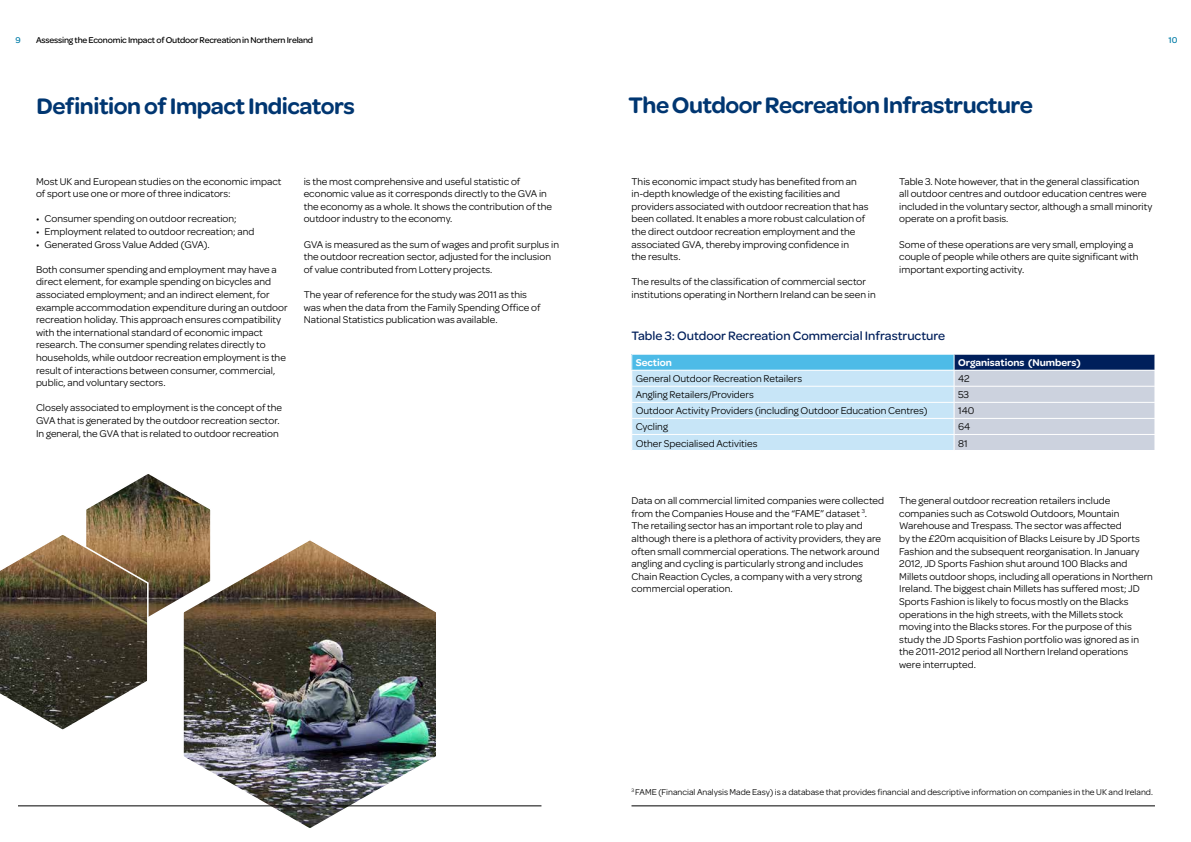
<style>
.page{position:relative;width:1191px;height:842px;background:#fff}
.page>*{position:absolute;margin:0;border:0;box-sizing:border-box;transform-origin:0 0}
.t1{font:600 24px "Omnes";letter-spacing:-.02em;color:#003671}
.t2{font:500 13px "Omnes";color:#001f5b}
.t3{font:10.5px/12.6px "Omnes";color:#000}
.t4{font:600 10.5px "Omnes";color:#fff}
.t5{font:9px "Omnes";color:#000}
.t6{font:500 9px "Omnes";letter-spacing:-.02em;color:#000}
.t7{font:500 9px "Omnes";color:#007ca7}
</style>
<div class="page">
<img style="left:181px;top:540px;width:258px;height:288px">
<svg style="left:0;top:474px;width:213px;height:258px"></svg>
<hr style="left:631px;top:806px;width:524px;height:1px;background:#000">
<svg style="left:631px;top:354px;width:524px;height:96px;background:#b4d1e5"></svg>
<hr style="left:18px;top:806px;width:523px;height:1px;background:#000">
<p class="t7" style="left:15px;top:35px;width:7px">9</p>
<p class="t6" style="left:36px;top:35px;width:279px">Assessing the Economic Impact of Outdoor Recreation in Northern Ireland</p>
<p class="t7" style="left:1168px;top:35px;width:10px">10</p>
<h1 class="t1" style="left:37px;top:92px;width:320px">Definition of Impact Indicators</h1>
<h1 class="t1" style="left:628px;top:92px;width:406px">The Outdoor Recreation Infrastructure</h1>
<p class="t3" style="left:36px;top:175px;width:247px">Most UK and European studies on the economic impact of sport use one or more of three indicators:</p>
<p class="t3" style="left:36px;top:213px;width:202px">• Consumer spending on outdoor recreation;</p>
<p class="t3" style="left:36px;top:225px;width:220px">• Employment related to outdoor recreation; and</p>
<p class="t3" style="left:36px;top:238px;width:175px">• Generated Gross Value Added (GVA).</p>
<p class="t3" style="left:36px;top:263px;width:253px">Both consumer spending and employment may have a direct element, for example spending on bicycles and associated employment; and an indirect element, for example accommodation expenditure during an outdoor recreation holiday. This approach ensures compatibility with the international standard of economic impact research. The consumer spending relates directly to households, while outdoor recreation employment is the result of interactions between consumer, commercial, public, and voluntary sectors.</p>
<p class="t3" style="left:36px;top:402px;width:248px">Closely associated to employment is the concept of the<br>GVA that is generated by the outdoor recreation sector.<br>In general, the GVA that is related to outdoor recreation</p>
<p class="t3" style="left:304px;top:175px;width:250px">is the most comprehensive and useful statistic of economic value as it corresponds directly to the GVA in the economy as a whole. It shows the contribution of the outdoor industry to the economy.</p>
<p class="t3" style="left:304px;top:238px;width:257px">GVA is measured as the sum of wages and profit surplus in the outdoor recreation sector, adjusted for the inclusion of value contributed from Lottery projects.</p>
<p class="t3" style="left:304px;top:288px;width:238px">The year of reference for the study was 2011 as this was when the data from the Family Spending Office of<br>National Statistics publication was available.</p>
<p class="t3" style="left:631px;top:175px;width:239px">This economic impact study has benefited from an in-depth knowledge of the existing facilities and providers associated with outdoor recreation that has been collated. It enables a more robust calculation of the direct outdoor recreation employment and the associated GVA, thereby improving confidence in<br>the results.</p>
<p class="t3" style="left:631px;top:276px;width:246px">The results of the classification of commercial sector institutions operating in Northern Ireland can be seen in</p>
<p class="t3" style="left:899px;top:175px;width:255px">Table 3. Note however, that in the general classification<br>all outdoor centres and outdoor education centres were included in the voluntary sector, although a small minority operate on a profit basis.</p>
<p class="t3" style="left:899px;top:238px;width:241px">Some of these operations are very small, employing a couple of people while others are quite significant with important exporting activity.</p>
<p class="t2" style="left:631px;top:328px;width:315px">Table 3: Outdoor Recreation Commercial Infrastructure</p>
<p class="t4" style="left:636px;top:357px;width:38px">Section</p>
<p class="t4" style="left:958px;top:357px;width:124px">Organisations (Numbers)</p>
<p class="t3" style="left:636px;top:372px;width:168px">General Outdoor Recreation Retailers</p>
<p class="t3" style="left:958px;top:372px;width:13px">42</p>
<p class="t3" style="left:636px;top:389px;width:120px">Angling Retailers/Providers</p>
<p class="t3" style="left:958px;top:389px;width:13px">53</p>
<p class="t3" style="left:636px;top:405px;width:293px">Outdoor Activity Providers (including Outdoor Education Centres)</p>
<p class="t3" style="left:958px;top:405px;width:18px">140</p>
<p class="t3" style="left:636px;top:421px;width:34px">Cycling</p>
<p class="t3" style="left:958px;top:421px;width:14px">64</p>
<p class="t3" style="left:636px;top:437px;width:123px">Other Specialised Activities</p>
<p class="t3" style="left:958px;top:437px;width:11px">81</p>
<p class="t3" style="left:631px;top:494px;width:254px">Data on all commercial limited companies were collected from the Companies House and the “FAME” dataset <sup>3</sup>.<br>The retailing sector has an important role to play and although there is a plethora of activity providers, they are often small commercial operations. The network around angling and cycling is particularly strong and includes Chain Reaction Cycles, a company with a very strong commercial operation.</p>
<p class="t3" style="left:899px;top:494px;width:255px">The general outdoor recreation retailers include companies such as Cotswold Outdoors, Mountain Warehouse and Trespass. The sector was affected<br>by the £20m acquisition of Blacks Leisure by JD Sports Fashion and the subsequent reorganisation. In January 2012, JD Sports Fashion shut around 100 Blacks and Millets outdoor shops, including all operations in Northern Ireland. The biggest chain Millets has suffered most; JD Sports Fashion is likely to focus mostly on the Blacks operations in the high streets, with the Millets stock moving into the Blacks stores. For the purpose of this study the JD Sports Fashion portfolio was ignored as in the 2011-2012 period all Northern Ireland operations<br>were interrupted.</p>
<p class="t5" style="left:631px;top:787px;width:523px"><sup>3</sup> FAME (Financial Analysis Made Easy) is a database that provides financial and descriptive information on companies in the UK and Ireland.</p>
</div>
